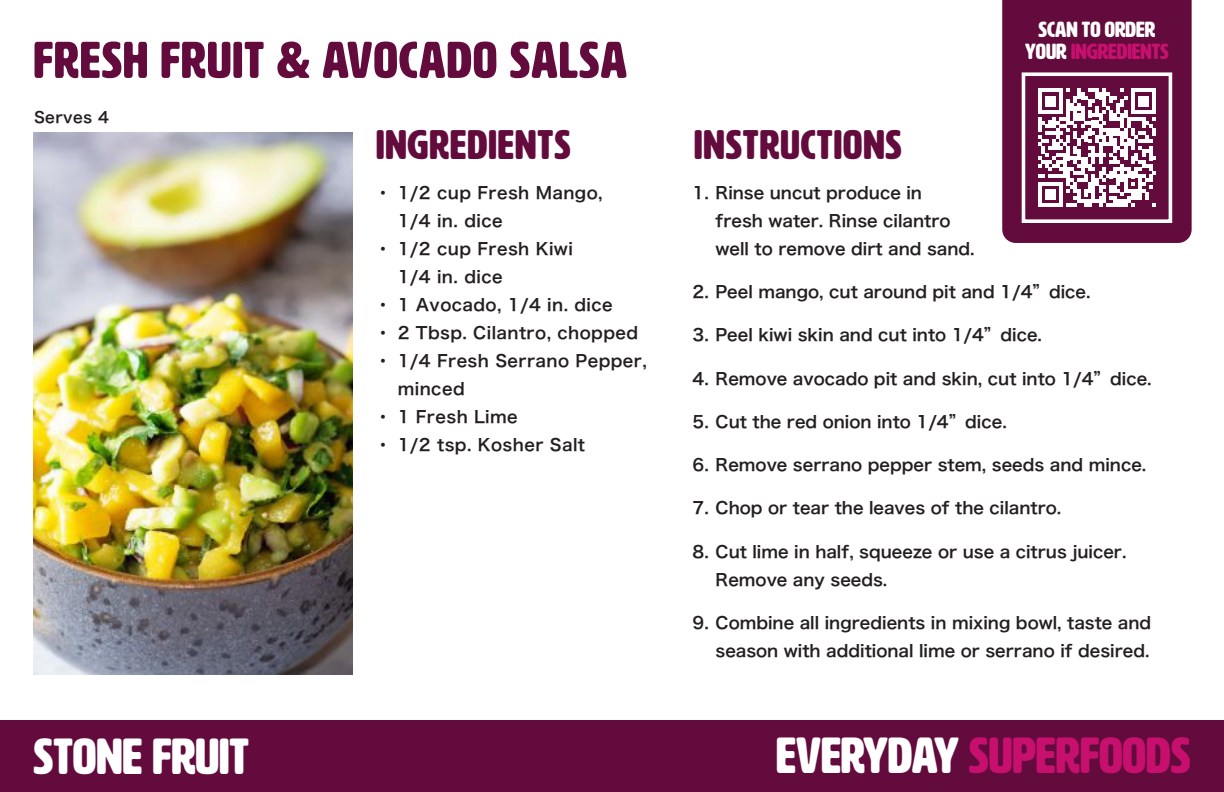
<style>
.page{position:relative;width:1224px;height:792px;background:#fff}
.page>*{position:absolute;margin:0;border:0;box-sizing:border-box;transform-origin:0 0}
.t1{font:51px "HWT Artz";letter-spacing:.025em;color:#620b3c}
.t2{font:50px "HWT Artz";color:#c7106e}
.t3{font:50px "HWT Artz";color:#fff}
.t4{font:40.8px "HWT Artz";letter-spacing:.025em;color:#620b3c}
.t5{font:21.6px "HWT Artz";color:#c7106e}
.t6{font:21.6px "HWT Artz";color:#fff}
.t7{font:16.6px/28px "Hiragino Sans GB W6";color:#231f20}
.t8{font:16.6px/28px "Hiragino Sans GB W6";letter-spacing:.025em;color:#231f20}
.t9{font:15.2px "Hiragino Sans GB W6";letter-spacing:.025em;color:#231f20}
.s1{color:#fff}
</style>
<div class="page">
<div style="left:0;top:720px;width:1224px;height:72px;background:#620b3c"></div>
<div style="left:1002px;top:0;width:190px;height:243px;background:#620b3c"></div>
<svg style="left:1038px;top:89px;width:118px;height:118px"></svg>
<div style="left:1022px;top:72px;width:150px;height:151px;border:4px solid #fff"></div>
<img style="left:33px;top:132px;width:319px;height:543px">
<p class="t1" style="left:34px;top:33px;width:595px">FRESH FRUIT &amp; AVOCADO SALSA</p>
<p class="t9" style="left:34px;top:107px;width:77px">Serves 4</p>
<p class="t3" style="left:34px;top:730px;width:217px">STONE FRUIT</p>
<p class="t4" style="left:376px;top:124px;width:196px">INGREDIENTS</p>
<p class="t8" style="left:398px;top:178px;width:206px;text-indent:-23px">• 1/2 cup Fresh Mango,<br>1/4 in. dice</p>
<p class="t8" style="left:398px;top:234px;width:177px;text-indent:-23px">• 1/2 cup Fresh Kiwi<br>1/4 in. dice</p>
<p class="t8" style="left:375px;top:290px;width:239px">• 1 Avocado, 1/4 in. dice</p>
<p class="t8" style="left:375px;top:318px;width:265px">• 2 Tbsp. Cilantro, chopped</p>
<p class="t8" style="left:398px;top:346px;width:251px;text-indent:-23px">• 1/4 Fresh Serrano Pepper, minced</p>
<p class="t8" style="left:375px;top:402px;width:144px">• 1 Fresh Lime</p>
<p class="t8" style="left:375px;top:430px;width:212px">• 1/2 tsp. Kosher Salt</p>
<p class="t6" style="left:1039px;top:18px;width:118px">SCAN TO ORDER</p>
<p class="t5" style="left:1025px;top:40px;width:145px"><span class="s1">YOUR</span> INGREDIENTS</p>
<p class="t4" style="left:694px;top:124px;width:209px">INSTRUCTIONS</p>
<p class="t7" style="left:716px;top:178px;width:261px;text-indent:-23px">1. Rinse uncut produce in<br>fresh water. Rinse cilantro well to remove dirt and sand.</p>
<p class="t7" style="left:693px;top:277px;width:399px">2. Peel mango, cut around pit and 1/4”dice.</p>
<p class="t7" style="left:693px;top:320px;width:351px">3. Peel kiwi skin and cut into 1/4”dice.</p>
<p class="t7" style="left:693px;top:364px;width:461px">4. Remove avocado pit and skin, cut into 1/4”dice.</p>
<p class="t7" style="left:693px;top:407px;width:316px">5. Cut the red onion into 1/4”dice.</p>
<p class="t7" style="left:693px;top:450px;width:455px">6. Remove serrano pepper stem, seeds and mince.</p>
<p class="t7" style="left:693px;top:494px;width:370px">7. Chop or tear the leaves of the cilantro.</p>
<p class="t7" style="left:716px;top:537px;width:413px;text-indent:-23px">8. Cut lime in half, squeeze or use a citrus juicer.<br>Remove any seeds.</p>
<p class="t7" style="left:693px;top:608px;width:460px;text-align:right">9. Combine all ingredients in mixing bowl, taste and season with additional lime or serrano if desired.</p>
<p class="t2" style="left:776px;top:729px;width:416px"><span class="s1">EVERYDAY</span> SUPERFOODS</p>
</div>
